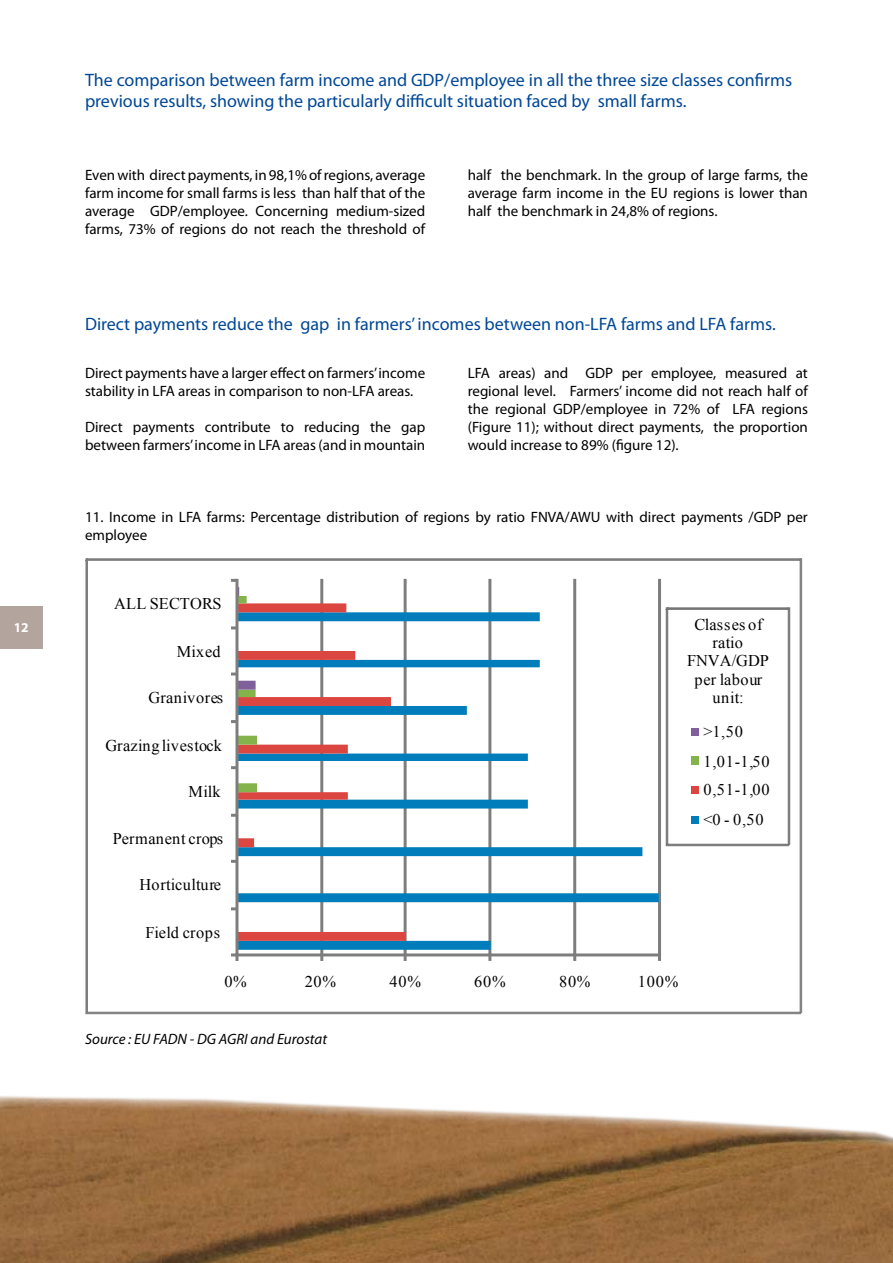
<style>
.page{position:relative;width:893px;height:1263px;background:#fff}
.page>*{position:absolute;margin:0;border:0;box-sizing:border-box;transform-origin:0 0}
.t1{font:18px/21.6px "Myriad Pro";color:#004796}
.t2{font:16.35px/17.9px "Times New Roman";letter-spacing:.01em;color:#020203;text-align:center}
.t3{font:16.35px "Times New Roman";letter-spacing:.03em;color:#020203}
.t4{font:15px/18px "Myriad Pro";color:#000;text-align:justify}
.t5{font:italic 15px "Myriad Pro";color:#000}
.t6{font:700 13.5px "Myriad Pro";color:#fff}
</style>
<div class="page">
<div style="left:0;top:606px;width:43px;height:42px;background:#b3a49d"></div>
<svg style="left:85px;top:558px;width:717px;height:456px"></svg>
<svg style="left:665px;top:607px;width:125px;height:239px"></svg>
<img style="left:0;top:1096px;width:893px;height:167px">
<p class="t6" style="left:14px;top:620px;width:16px">12</p>
<p class="t1" style="left:85px;top:69px;width:709px">The comparison between farm income and GDP/employee in all the three size classes confirms previous results, showing the particularly difficult situation faced by small farms.</p>
<p class="t4" style="left:85px;top:166px;width:342px">Even with direct payments, in 98,1% of regions, average farm income for small farms is less than half that of the average GDP/employee. Concerning medium-sized farms, 73% of regions do not reach the threshold of</p>
<p class="t4" style="left:468px;top:166px;width:342px">half the benchmark. In the group of large farms, the average farm income in the EU regions is lower than half the benchmark in 24,8% of regions.</p>
<p class="t1" style="left:85px;top:313px;width:692px">Direct payments reduce the gap in farmers’ incomes between non-LFA farms and LFA farms.</p>
<p class="t4" style="left:468px;top:364px;width:342px">LFA areas) and GDP per employee, measured at regional level. Farmers’ income did not reach half of the regional GDP/employee in 72% of LFA regions (Figure 11); without direct payments, the proportion would increase to 89% (figure 12).</p>
<p class="t4" style="left:85px;top:364px;width:342px">Direct payments have a larger effect on farmers’ income stability in LFA areas in comparison to non-LFA areas.</p>
<p class="t4" style="left:85px;top:418px;width:342px">Direct payments contribute to reducing the gap between farmers’ income in LFA areas (and in mountain</p>
<p class="t4" style="left:85px;top:508px;width:724px">11. Income in LFA farms: Percentage distribution of regions by ratio FNVA/AWU with direct payments /GDP per employee</p>
<p class="t2" style="left:114px;top:595px;width:109px">ALL SECTORS</p>
<p class="t2" style="left:177px;top:642px;width:45px">Mixed</p>
<p class="t3" style="left:148px;top:686px;width:76px">Granivores</p>
<p class="t2" style="left:105px;top:736px;width:118px">Grazing livestock</p>
<p class="t2" style="left:189px;top:782px;width:33px">Milk</p>
<p class="t2" style="left:113px;top:829px;width:112px">Permanent crops</p>
<p class="t2" style="left:140px;top:876px;width:83px">Horticulture</p>
<p class="t2" style="left:687px;top:615px;width:83px">Classes of ratio<br>FNVA/GDP</p>
<p class="t2" style="left:694px;top:670px;width:69px">per labour unit:</p>
<p class="t2" style="left:703px;top:717px;width:68px;line-height:29px;text-align:left">&gt;1,50<br>1,01-1,50<br>0,51-1,00</p>
<p class="t2" style="left:703px;top:810px;width:62px">&lt;0 - 0,50</p>
<p class="t2" style="left:145px;top:923px;width:76px">Field crops</p>
<p class="t2" style="left:224px;top:972px;width:24px">0%</p>
<p class="t2" style="left:305px;top:972px;width:33px">20%</p>
<p class="t2" style="left:389px;top:972px;width:33px">40%</p>
<p class="t2" style="left:474px;top:972px;width:33px">60%</p>
<p class="t2" style="left:559px;top:972px;width:33px">80%</p>
<p class="t2" style="left:638px;top:972px;width:42px">100%</p>
<p class="t5" style="left:85px;top:1031px;width:244px">Source : EU FADN - DG AGRI and Eurostat</p>
</div>
